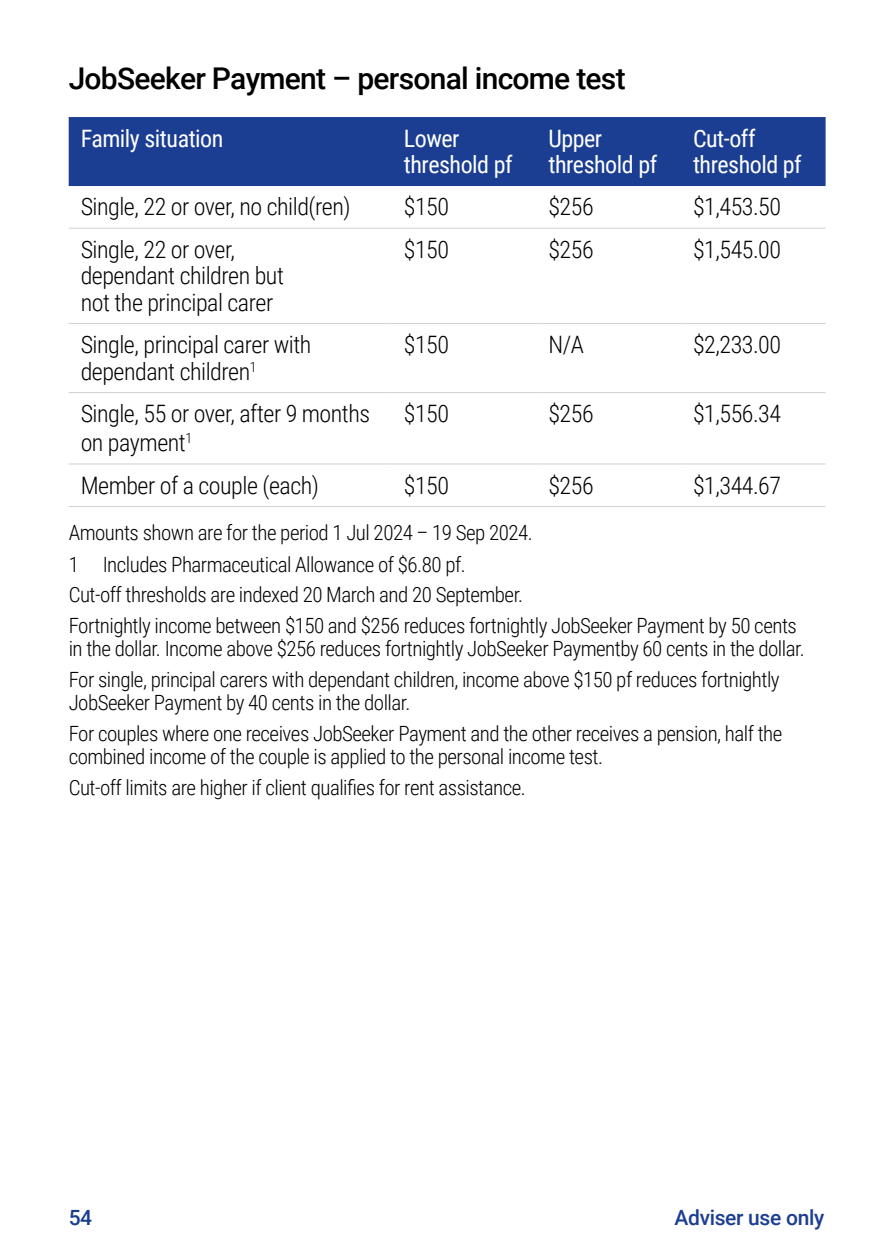
<style>
.page{position:relative;width:893px;height:1259px;background:#fff}
.page>*{position:absolute;margin:0;border:0;box-sizing:border-box;transform-origin:0 0}
.CFS_02_A6-FT_Subhead_2{font:500 30px "Roboto";letter-spacing:-.025em;color:#000}
.CFS_04_A6-FT_Table_Body{font:300 24px/26.4px "Roboto Condensed";letter-spacing:-.02em;color:#000}
.CFS_04_A6-FT_Table_Col_Head{font:24px/26.4px "Roboto Condensed";letter-spacing:-.02em;color:#fff}
.CFS_09_A6-FT_Disclaimer{font:300 21px/23.1px "Roboto Condensed";letter-spacing:-.025em;color:#000}
.CFS_09_A6-FT_Footnote{font:300 21px "Roboto Condensed";letter-spacing:-.025em;color:#000}
.t1{font:500 21px "Roboto";letter-spacing:-.015em;color:#1b3e92}
</style>
<div class="page">
<div style="left:69px;top:117px;width:757px;height:69px;background:#1b3e92"></div>
<hr style="left:69px;top:228px;width:323px;height:1px;background:#d0d0d0">
<hr style="left:392px;top:228px;width:144px;height:1px;background:#d0d0d0">
<hr style="left:536px;top:228px;width:145px;height:1px;background:#d0d0d0">
<hr style="left:681px;top:228px;width:145px;height:1px;background:#d0d0d0">
<hr style="left:69px;top:323px;width:323px;height:1px;background:#d0d0d0">
<hr style="left:392px;top:323px;width:144px;height:1px;background:#d0d0d0">
<hr style="left:536px;top:323px;width:145px;height:1px;background:#d0d0d0">
<hr style="left:681px;top:323px;width:145px;height:1px;background:#d0d0d0">
<hr style="left:69px;top:392px;width:323px;height:1px;background:#d0d0d0">
<hr style="left:392px;top:392px;width:144px;height:1px;background:#d0d0d0">
<hr style="left:536px;top:392px;width:145px;height:1px;background:#d0d0d0">
<hr style="left:681px;top:392px;width:145px;height:1px;background:#d0d0d0">
<hr style="left:69px;top:463px;width:323px;height:1px;background:#d0d0d0">
<hr style="left:392px;top:463px;width:144px;height:1px;background:#d0d0d0">
<hr style="left:536px;top:463px;width:145px;height:1px;background:#d0d0d0">
<hr style="left:681px;top:463px;width:145px;height:1px;background:#d0d0d0">
<hr style="left:69px;top:506px;width:323px;height:1px;background:#d0d0d0">
<hr style="left:392px;top:506px;width:144px;height:1px;background:#d0d0d0">
<hr style="left:536px;top:506px;width:145px;height:1px;background:#d0d0d0">
<hr style="left:681px;top:506px;width:145px;height:1px;background:#d0d0d0">
<h3 class="CFS_02_A6-FT_Subhead_2" style="left:69px;top:58px;width:558px">JobSeeker Payment – personal income test</h3>
<h6 class="CFS_04_A6-FT_Table_Col_Head" style="left:81px;top:124px;width:144px">Family situation</h6>
<h6 class="CFS_04_A6-FT_Table_Col_Head" style="left:404px;top:124px;width:110px">Lower threshold pf</h6>
<h6 class="CFS_04_A6-FT_Table_Col_Head" style="left:548px;top:124px;width:110px">Upper threshold pf</h6>
<h6 class="CFS_04_A6-FT_Table_Col_Head" style="left:693px;top:124px;width:110px">Cut-off threshold pf</h6>
<p class="CFS_04_A6-FT_Table_Body" style="left:81px;top:193px;width:271px">Single, 22 or over, no child(ren)</p>
<p class="CFS_04_A6-FT_Table_Body" style="left:404px;top:193px;width:47px">$150</p>
<p class="CFS_04_A6-FT_Table_Body" style="left:548px;top:193px;width:47px">$256</p>
<p class="CFS_04_A6-FT_Table_Body" style="left:693px;top:193px;width:90px">$1,453.50</p>
<p class="CFS_04_A6-FT_Table_Body" style="left:81px;top:235px;width:205px">Single, 22 or over, dependant children but not the principal carer</p>
<p class="CFS_04_A6-FT_Table_Body" style="left:404px;top:235px;width:47px">$150</p>
<p class="CFS_04_A6-FT_Table_Body" style="left:548px;top:235px;width:47px">$256</p>
<p class="CFS_04_A6-FT_Table_Body" style="left:693px;top:235px;width:90px">$1,545.00</p>
<p class="CFS_04_A6-FT_Table_Body" style="left:81px;top:331px;width:232px">Single, principal carer with dependant children<sup>1</sup></p>
<p class="CFS_04_A6-FT_Table_Body" style="left:404px;top:331px;width:47px">$150</p>
<p class="CFS_04_A6-FT_Table_Body" style="left:548px;top:331px;width:37px">N/A</p>
<p class="CFS_04_A6-FT_Table_Body" style="left:693px;top:331px;width:90px">$2,233.00</p>
<p class="CFS_04_A6-FT_Table_Body" style="left:81px;top:398px;width:291px;line-height:28.8px">Single, 55 or over, after 9 months on payment<sup>1</sup></p>
<p class="CFS_04_A6-FT_Table_Body" style="left:404px;top:400px;width:47px">$150</p>
<p class="CFS_04_A6-FT_Table_Body" style="left:548px;top:400px;width:47px">$256</p>
<p class="CFS_04_A6-FT_Table_Body" style="left:693px;top:400px;width:90px">$1,556.34</p>
<p class="CFS_04_A6-FT_Table_Body" style="left:81px;top:471px;width:240px">Member of a couple (each)</p>
<p class="CFS_04_A6-FT_Table_Body" style="left:404px;top:471px;width:47px">$150</p>
<p class="CFS_04_A6-FT_Table_Body" style="left:548px;top:471px;width:47px">$256</p>
<p class="CFS_04_A6-FT_Table_Body" style="left:693px;top:471px;width:90px">$1,344.67</p>
<p class="CFS_09_A6-FT_Disclaimer" style="left:69px;top:520px;width:466px">Amounts shown are for the period 1 Jul 2024 – 19 Sep 2024.</p>
<p class="CFS_09_A6-FT_Footnote" style="left:69px;top:549px;width:399px">1 Includes Pharmaceutical Allowance of $6.80 pf.</p>
<p class="CFS_09_A6-FT_Disclaimer" style="left:69px;top:582px;width:456px">Cut-off thresholds are indexed 20 March and 20 September.</p>
<p class="CFS_09_A6-FT_Disclaimer" style="left:69px;top:613px;width:737px">Fortnightly income between $150 and $256 reduces fortnightly JobSeeker Payment by 50 cents in the dollar. Income above $256 reduces fortnightly JobSeeker Paymentby 60 cents in the dollar.</p>
<p class="CFS_09_A6-FT_Disclaimer" style="left:69px;top:667px;width:712px">For single, principal carers with dependant children, income above $150 pf reduces fortnightly<br>JobSeeker Payment by 40 cents in the dollar.</p>
<p class="CFS_09_A6-FT_Disclaimer" style="left:69px;top:721px;width:715px">For couples where one receives JobSeeker Payment and the other receives a pension, half the combined income of the couple is applied to the personal income test.</p>
<p class="CFS_09_A6-FT_Disclaimer" style="left:69px;top:775px;width:459px">Cut-off limits are higher if client qualifies for rent assistance.</p>
<p class="t1" style="left:69px;top:1202px;width:25px">54</p>
<p class="t1" style="left:674px;top:1203px;width:151px">Adviser use only</p>
</div>
